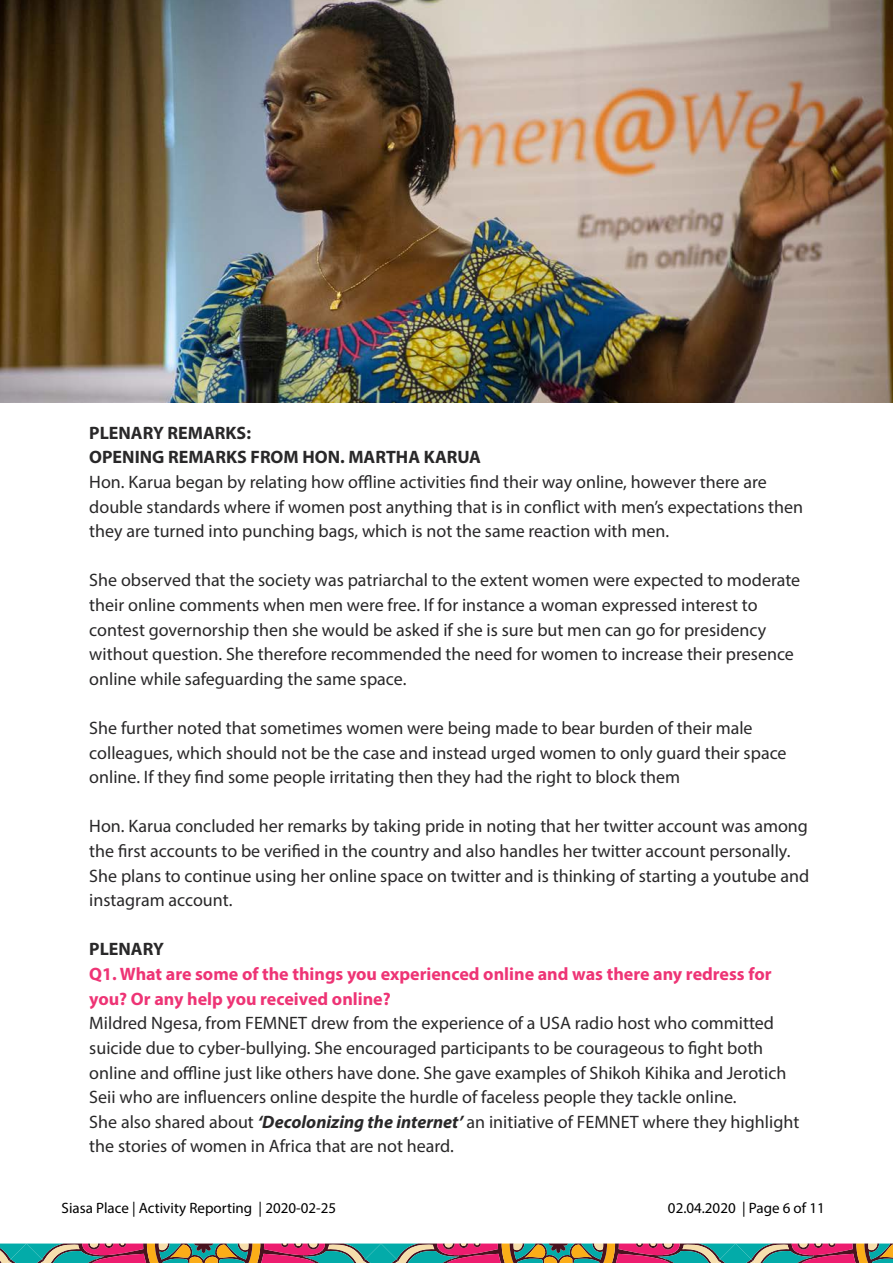
<style>
.page{position:relative;width:893px;height:1263px;background:#fff}
.page>*{position:absolute;margin:0;border:0;box-sizing:border-box;transform-origin:0 0}
.t1{font:18px/24.6px "Myriad Pro";color:#292829}
.t2{font:700 18px/24.6px "Myriad Pro";color:#ee3475}
.t3{font:700 18px/24.6px "Myriad Pro";color:#292829}
.t4{font:15px "Myriad Pro";color:#000}
.s1{font-weight:700;font-style:italic}
</style>
<div class="page">
<svg style="left:0;top:1244px;width:893px;height:19px;background:#7e7273"></svg>
<img style="left:0;top:0;width:893px;height:402px">
<p class="t3" style="left:89px;top:420px;width:393px">PLENARY REMARKS:<br>OPENING REMARKS FROM HON. MARTHA KARUA</p>
<p class="t1" style="left:89px;top:469px;width:715px">Hon. Karua began by relating how offline activities find their way online, however there are double standards where if women post anything that is in conflict with men’s expectations then they are turned into punching bags, which is not the same reaction with men.</p>
<p class="t1" style="left:89px;top:568px;width:712px">She observed that the society was patriarchal to the extent women were expected to moderate their online comments when men were free. If for instance a woman expressed interest to contest governorship then she would be asked if she is sure but men can go for presidency without question. She therefore recommended the need for women to increase their presence online while safeguarding the same space.</p>
<p class="t1" style="left:89px;top:715px;width:699px">She further noted that sometimes women were being made to bear burden of their male colleagues, which should not be the case and instead urged women to only guard their space online. If they find some people irritating then they had the right to block them</p>
<p class="t1" style="left:89px;top:814px;width:721px">Hon. Karua concluded her remarks by taking pride in noting that her twitter account was among the first accounts to be verified in the country and also handles her twitter account personally.<br>She plans to continue using her online space on twitter and is thinking of starting a youtube and instagram account.</p>
<p class="t3" style="left:89px;top:936px;width:76px">PLENARY</p>
<p class="t2" style="left:89px;top:961px;width:684px">Q1. What are some of the things you experienced online and was there any redress for you? Or any help you received online?</p>
<p class="t1" style="left:89px;top:1011px;width:711px">Mildred Ngesa, from FEMNET drew from the experience of a USA radio host who committed suicide due to cyber-bullying. She encouraged participants to be courageous to fight both online and offline just like others have done. She gave examples of Shikoh Kihika and Jerotich Seii who are influencers online despite the hurdle of faceless people they tackle online.<br>She also shared about <span class="s1">‘Decolonizing the internet’</span> an initiative of FEMNET where they highlight the stories of women in Africa that are not heard.</p>
<p class="t4" style="left:62px;top:1198px;width:276px">Siasa Place | Activity Reporting | 2020-02-25</p>
<p class="t4" style="left:668px;top:1199px;width:158px">02.04.2020 | Page 6 of 11</p>
</div>
